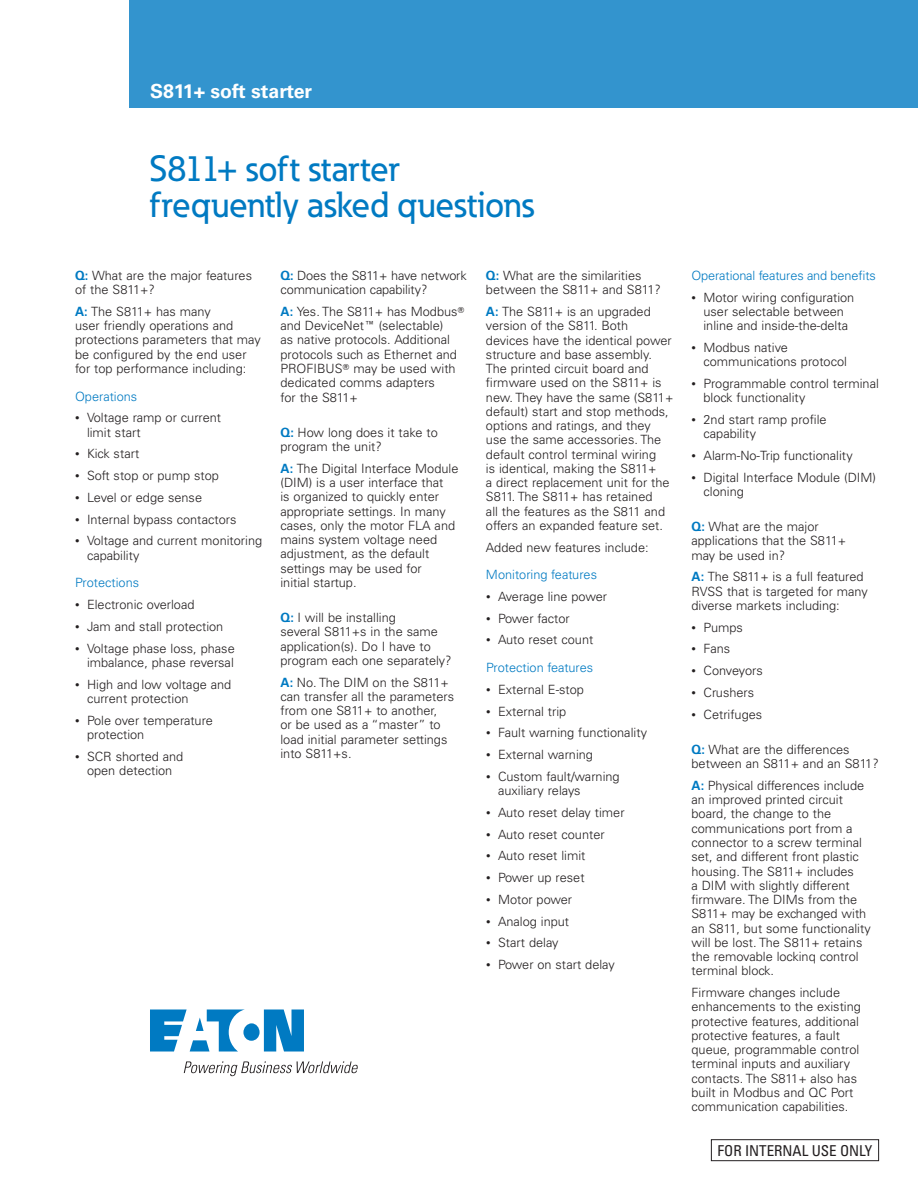
<style>
.page{position:relative;width:918px;height:1188px;background:#fff}
.page>*{position:absolute;margin:0;border:0;box-sizing:border-box;transform-origin:0 0}
.t1{font:500 36px/36px "Eaton";letter-spacing:-.005em;color:#007ac2}
.t2{font:700 19.5px "Univers LT Std";color:#fff}
.t3{font:condensed 15px "Univers LT Std";color:#231f20}
.t4{font:300 12.75px/14.2px "Univers LT Std";color:#231f20}
.t5{font:300 12.75px/27.8px "Univers LT Std";color:#007ac2}
.s1{font-weight:700;color:#007ac2}
.s2{font-size:9px}
.s3{font-family:"Universal Newswith Comm Pi";font-weight:400}
.s4{font-size:9px;color:#231f20}
.s5{color:#231f20}
</style>
<div class="page">
<div style="left:129px;top:0;width:789px;height:108px;background:#3394ce"></div>
<svg style="left:150px;top:1010px;width:154px;height:42px"></svg>
<svg style="left:184px;top:1061px;width:174px;height:15px"></svg>
<div style="left:711px;top:1139px;width:168px;height:22px;border:1px solid #231f20"></div>
<h2 class="t2" style="left:150px;top:79px;width:164px">S811+ soft starter</h2>
<h1 class="t1" style="left:149px;top:151px;width:386px">S811+ soft starter frequently asked questions</h1>
<p class="t4" style="left:75px;top:268px;width:179px"><span class="s1">Q:</span> What are the major features of the S811+?</p>
<p class="t4" style="left:75px;top:304px;width:187px"><span class="s1">A:</span> The S811+ has many<br>user friendly operations and protections parameters that may be configured by the end user for top performance including:</p>
<p class="t5" style="left:75px;top:382px;width:64px">Operations</p>
<p class="t4" style="left:87px;top:411px;width:136px;text-indent:-12px"><span class="s2">•</span> Voltage ramp or current limit start</p>
<p class="t4" style="left:75px;top:447px;width:66px"><span class="s2">•</span> Kick start</p>
<p class="t4" style="left:75px;top:469px;width:145px"><span class="s2">•</span> Soft stop or pump stop</p>
<p class="t4" style="left:75px;top:490px;width:129px"><span class="s2">•</span> Level or edge sense</p>
<p class="t4" style="left:75px;top:512px;width:163px"><span class="s2">•</span> Internal bypass contactors</p>
<p class="t4" style="left:87px;top:534px;width:177px;text-indent:-12px"><span class="s2">•</span> Voltage and current monitoring capability</p>
<p class="t5" style="left:75px;top:569px;width:66px">Protections</p>
<p class="t4" style="left:75px;top:598px;width:121px"><span class="s2">•</span> Electronic overload</p>
<p class="t4" style="left:75px;top:619px;width:150px"><span class="s2">•</span> Jam and stall protection</p>
<p class="t4" style="left:75px;top:641px;width:161px;text-align:right"><span class="s2">•</span> Voltage phase loss, phase imbalance, phase reversal</p>
<p class="t4" style="left:87px;top:677px;width:146px;text-indent:-12px"><span class="s2">•</span> High and low voltage and current protection</p>
<p class="t4" style="left:87px;top:713px;width:128px;text-indent:-12px"><span class="s2">•</span> Pole over temperature protection</p>
<p class="t4" style="left:75px;top:749px;width:110px;text-align:center"><span class="s2">•</span> SCR shorted and open detection</p>
<p class="t4" style="left:280px;top:268px;width:188px"><span class="s1">Q:</span> Does the S811+ have network communication capability?</p>
<p class="t4" style="left:280px;top:304px;width:186px"><span class="s1">A:</span> Yes. The S811+ has Modbus<span class="s3">T </span>and DeviceNet<span class="s3">E</span> (selectable)<br>as native protocols. Additional protocols such as Ethernet and<br>Pro fi bus<span class="s3">T</span> may be used with dedicated comms adapters<br>for the S811+</p>
<p class="t4" style="left:280px;top:425px;width:159px"><span class="s1">Q:</span> How long does it take to program the unit?</p>
<p class="t4" style="left:280px;top:461px;width:179px"><span class="s1">A:</span> The Digital Interface Module (DIM) is a user interface that<br>is organized to quickly enter appropriate settings. In many cases, only the motor FLA and mains system voltage need adjustment, as the default settings may be used for<br>initial startup.</p>
<p class="t4" style="left:280px;top:610px;width:173px"><span class="s1">Q:</span> I will be installing<br>several S811+s in the same application(s). Do I have to program each one separately?</p>
<p class="t4" style="left:280px;top:675px;width:175px"><span class="s1">A:</span> No. The DIM on the S811+ can transfer all the parameters from one S811+ to another,<br>or be used as a “master” to load initial parameter settings into S811+s.</p>
<p class="t4" style="left:486px;top:268px;width:176px"><span class="s1">Q:</span> What are the similarities between the S811+ and S811?</p>
<p class="t4" style="left:486px;top:304px;width:189px"><span class="s1">A:</span> The S811+ is an upgraded version of the S811. Both devices have the identical power structure and base assembly.<br>The printed circuit board and firmware used on the S811+ is new. They have the same (S811+ default) start and stop methods, options and ratings, and they use the same accessories. The default control terminal wiring<br>is identical, making the S811+<br>a direct replacement unit for the<br>S811. The S811+ has retained<br>all the features as the S811 and offers an expanded feature set.</p>
<p class="t4" style="left:486px;top:540px;width:164px">Added new features include:</p>
<p class="t5" style="left:486px;top:561px;width:113px">Monitoring features</p>
<p class="t4" style="left:486px;top:589px;width:123px"><span class="s2">•</span> Average line power</p>
<p class="t4" style="left:486px;top:611px;width:85px"><span class="s2">•</span> Power factor</p>
<p class="t5" style="left:486px;top:626px;width:109px"><span class="s4">•</span> <span class="s5">Auto reset count<br></span>Protection features</p>
<p class="t4" style="left:486px;top:682px;width:100px"><span class="s2">•</span> External E-stop</p>
<p class="t4" style="left:486px;top:704px;width:82px"><span class="s2">•</span> External trip</p>
<p class="t4" style="left:486px;top:726px;width:163px"><span class="s2">•</span> Fault warning functionality</p>
<p class="t4" style="left:486px;top:748px;width:109px"><span class="s2">•</span> External warning</p>
<p class="t4" style="left:498px;top:769px;width:123px;text-indent:-12px"><span class="s2">•</span> Custom fault/warning auxiliary relays</p>
<p class="t4" style="left:486px;top:805px;width:140px"><span class="s2">•</span> Auto reset delay timer</p>
<p class="t4" style="left:486px;top:827px;width:120px"><span class="s2">•</span> Auto reset counter</p>
<p class="t4" style="left:486px;top:849px;width:101px"><span class="s2">•</span> Auto reset limit</p>
<p class="t4" style="left:486px;top:871px;width:100px"><span class="s2">•</span> Power up reset</p>
<p class="t4" style="left:486px;top:892px;width:88px"><span class="s2">•</span> Motor power</p>
<p class="t4" style="left:486px;top:914px;width:85px"><span class="s2">•</span> Analog input</p>
<p class="t4" style="left:486px;top:936px;width:74px"><span class="s2">•</span> Start delay</p>
<p class="t4" style="left:486px;top:958px;width:130px"><span class="s2">•</span> Power on start delay</p>
<p class="t5" style="left:691px;top:262px;width:186px">Operational features and benefits</p>
<p class="t4" style="left:692px;top:290px;width:164px;text-align:center"><span class="s2">•</span> Motor wiring configuration user selectable between inline and inside-the-delta</p>
<p class="t4" style="left:704px;top:340px;width:145px;text-indent:-12px"><span class="s2">•</span> Modbus native communications protocol</p>
<p class="t4" style="left:704px;top:376px;width:177px;text-indent:-12px"><span class="s2">•</span> Programmable control terminal block functionality</p>
<p class="t4" style="left:704px;top:412px;width:125px;text-indent:-12px"><span class="s2">•</span> 2nd start ramp profile capability</p>
<p class="t4" style="left:692px;top:448px;width:163px"><span class="s2">•</span> Alarm-No-Trip functionality</p>
<p class="t4" style="left:704px;top:470px;width:174px;text-indent:-12px"><span class="s2">•</span> Digital Interface Module (DIM) cloning</p>
<p class="t4" style="left:692px;top:520px;width:156px"><span class="s1">Q:</span> What are the major applications that the S811+ may be used in?</p>
<p class="t4" style="left:692px;top:570px;width:178px"><span class="s1">A:</span> The S811+ is a full featured<br>RVSS that is targeted for many diverse markets including:</p>
<p class="t4" style="left:692px;top:620px;width:53px"><span class="s2">•</span> Pumps</p>
<p class="t4" style="left:692px;top:642px;width:40px"><span class="s2">•</span> Fans</p>
<p class="t4" style="left:692px;top:664px;width:73px"><span class="s2">•</span> Conveyors</p>
<p class="t4" style="left:692px;top:685px;width:64px"><span class="s2">•</span> Crushers</p>
<p class="t4" style="left:692px;top:707px;width:72px"><span class="s2">•</span> Cetrifuges</p>
<p class="t4" style="left:692px;top:742px;width:189px"><span class="s1">Q:</span> What are the differences between an S811+ and an S811?</p>
<p class="t4" style="left:692px;top:778px;width:181px"><span class="s1">A:</span> Physical differences include an improved printed circuit board, the change to the communications port from a connector to a screw terminal set, and different front plastic housing. The S811+ includes<br>a DIM with slightly different firmware. The DIMs from the<br>S811+ may be exchanged with an S811, but some functionality will be lost. The S811+ retains the removable lockinq control terminal block.</p>
<p class="t4" style="left:692px;top:985px;width:171px">Firmware changes include enhancements to the existing protective features, additional protective features, a fault queue, programmable control terminal inputs and auxiliary contacts. The S811+ also has built in Modbus and QC Port communication capabilities.</p>
<p class="t3" style="left:718px;top:1141px;width:156px">FOR INTERNAL USE ONLY</p>
</div>
